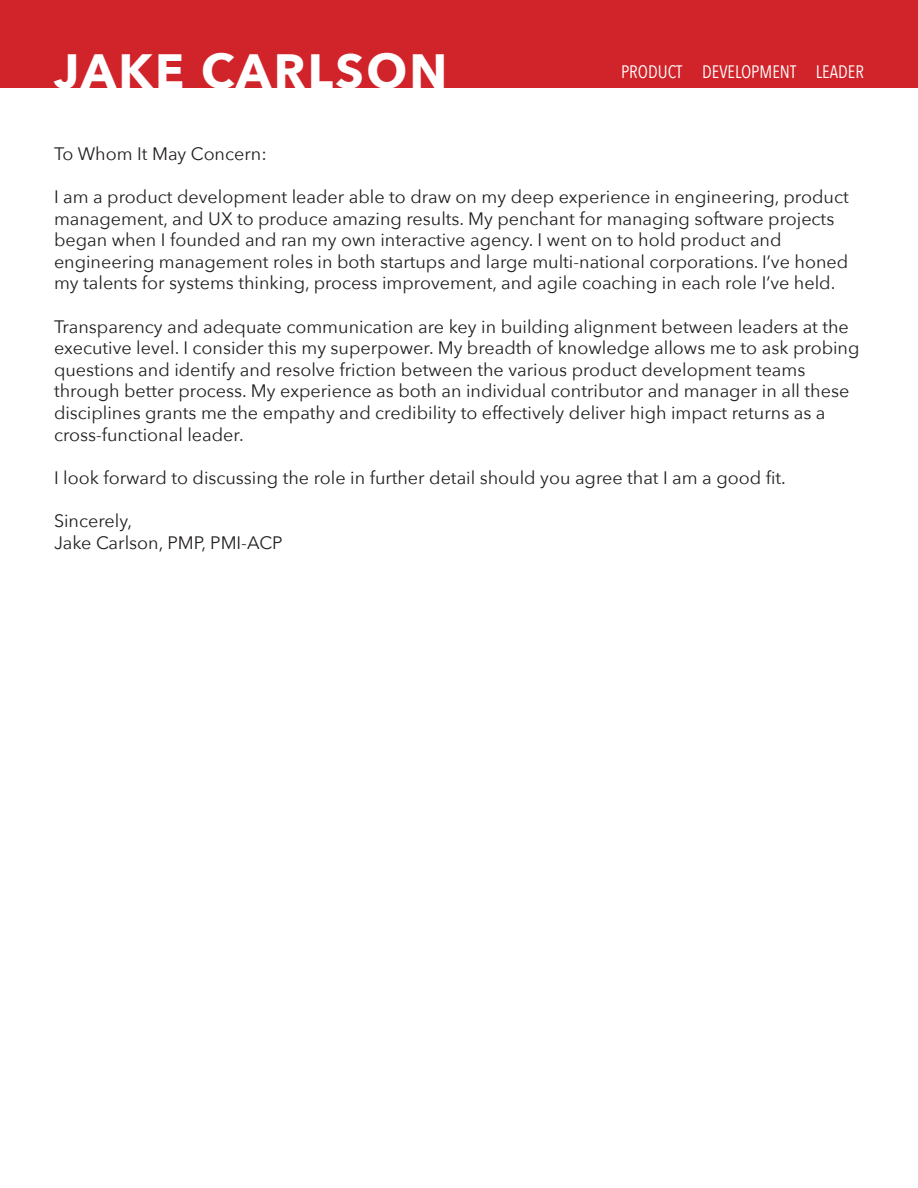
<style>
.page{position:relative;width:918px;height:1188px;background:#fff}
.page>*{position:absolute;margin:0;border:0;box-sizing:border-box;transform-origin:0 0}
.t1{font:700 48px "Avenir Next";letter-spacing:.05em;color:#fff}
.t2{font:18px/21.6px "Avenir Next";color:#231f20}
.t3{font:18px "Avenir Next Condensed";color:#fff}
</style>
<div class="page">
<div style="left:0;top:0;width:918px;height:88px;background:#d1232a"></div>
<p class="t1" style="left:54px;top:30px;width:395px">JAKE CARLSON</p>
<p class="t3" style="left:621px;top:56px;width:245px">PRODUCT DEVELOPMENT LEADER</p>
<p class="t2" style="left:54px;top:142px;width:214px">To Whom It May Concern:</p>
<p class="t2" style="left:54px;top:185px;width:796px">I am a product development leader able to draw on my deep experience in engineering, product management, and UX to produce amazing results. My penchant for managing software projects began when I founded and ran my own interactive agency. I went on to hold product and engineering management roles in both startups and large multi-national corporations. I’ve honed my talents for systems thinking, process improvement, and agile coaching in each role I’ve held.</p>
<p class="t2" style="left:54px;top:315px;width:807px">Transparency and adequate communication are key in building alignment between leaders at the executive level. I consider this my superpower. My breadth of knowledge allows me to ask probing questions and identify and resolve friction between the various product development teams through better process. My experience as both an individual contributor and manager in all these disciplines grants me the empathy and credibility to effectively deliver high impact returns as a cross-functional leader.</p>
<p class="t2" style="left:54px;top:466px;width:733px">I look forward to discussing the role in further detail should you agree that I am a good fit.</p>
<p class="t2" style="left:54px;top:509px;width:80px">Sincerely,</p>
<p class="t2" style="left:54px;top:531px;width:230px">Jake Carlson, PMP, PMI-ACP</p>
</div>
